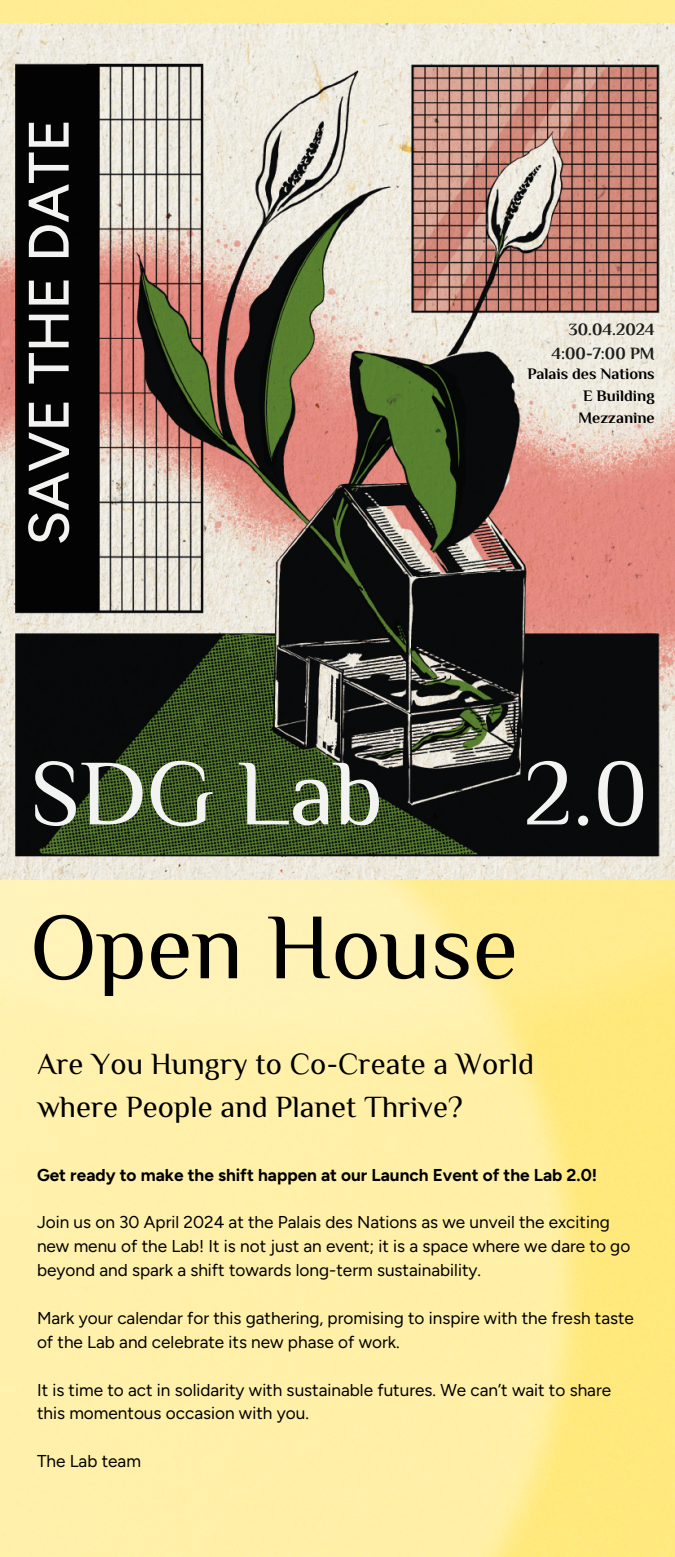
<style>
.page{position:relative;width:675px;height:1557px;background:#fff}
.page>*{position:absolute;margin:0;border:0;box-sizing:border-box;transform-origin:0 0}
.t1{font:93.44px "Philosopher";color:#f3f3f2}
.t2{font:93.44px "Philosopher";color:#000}
.t3{font:500 56.88px "Figtree";color:#f3f3f2}
.t4{font:30.62px/42.6px "Philosopher";color:#000}
.t5{font:17.19px/23.9px "Figtree";color:#000}
.t6{font:700 17.19px "Figtree";color:#000}
.t7{font:700 17.12px/23.9px "Philosopher";color:#1d1d1b;text-align:right}
.t8{font:700 15.94px/22px "Philosopher";color:#000;text-align:justify}
</style>
<div class="page">
<img style="left:0;top:0;width:675px;height:1556px">
<img style="left:0;top:24px;width:675px;height:855px">
<h2 class="t3" style="left:15px;top:545px;width:429px;rotate:-90deg">SAVE THE DATE</h2>
<h1 class="t7" style="left:551px;top:319px;width:105px">30.04.2024<br>4:00-7:00 PM</h1>
<p class="t8" style="left:579px;top:364px;width:78px;text-indent:-51px">Palais des Nations E Building Mezzanine</p>
<h4 class="t1" style="left:30px;top:762px;width:355px">SDG Lab</h4>
<h4 class="t1" style="left:523px;top:762px;width:126px">2.0</h4>
<h5 class="t2" style="left:30px;top:916px;width:489px">Open House</h5>
<h1 class="t4" style="left:37px;top:1045px;width:499px">Are You Hungry to Co-Create a World where People and Planet Thrive?</h1>
<h3 class="t6" style="left:37px;top:1164px;width:562px">Get ready to make the shift happen at our Launch Event of the Lab 2.0!</h3>
<h5 class="t5" style="left:37px;top:1210px;width:595px">Join us on 30 April 2024 at the Palais des Nations as we unveil the exciting new menu of the Lab! It is not just an event; it is a space where we dare to go beyond and spark a shift towards long-term sustainability.</h5>
<p class="t5" style="left:37px;top:1305px;width:599px">Mark your calendar for this gathering, promising to inspire with the fresh taste of the Lab and celebrate its new phase of work.</p>
<p class="t5" style="left:37px;top:1377px;width:576px">It is time to act in solidarity with sustainable futures. We can’t wait to share this momentous occasion with you.</p>
<p class="t5" style="left:37px;top:1449px;width:105px">The Lab team</p>
</div>
